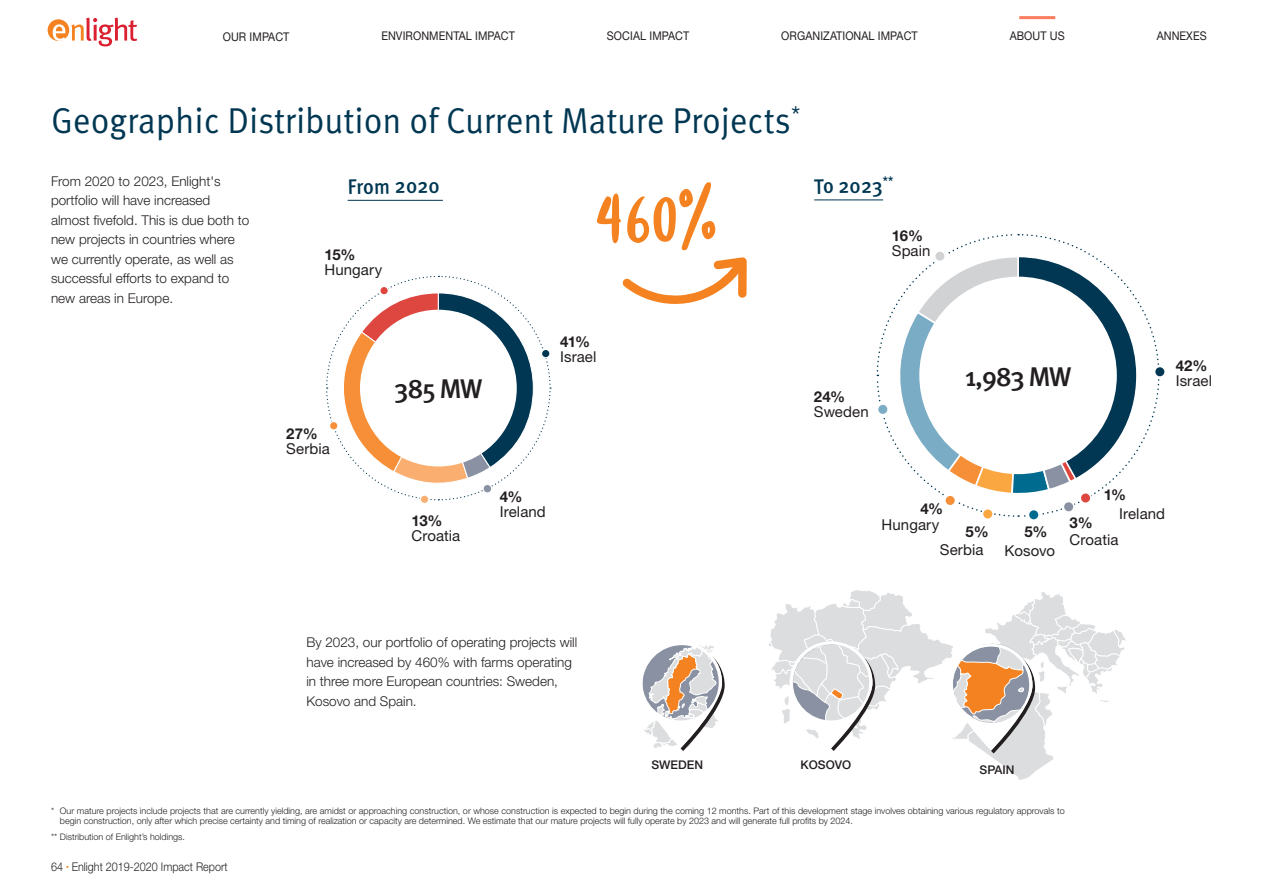
<style>
.page{position:relative;width:1263px;height:893px;background:#fff}
.page>*{position:absolute;margin:0;border:0;box-sizing:border-box;transform-origin:0 0}
.t1{font:55.8px "Blog Script";color:#f58220}
.t2{font:36px "Meta Pro Norm";color:#013752;scale:.95 1}
.t3{font:500 27px "Meta Pro";letter-spacing:-.05em;color:#231f20}
.t4{font:500 21px "Meta Pro";color:#013752;scale:.95 1}
.t5{font:15px "Helvetica Neue LT Std";letter-spacing:.005em;color:#231f20}
.t6{font:700 15px "Helvetica Neue LT Std";letter-spacing:-.025em;color:#231f20}
.t7{font:300 13.5px/19.5px "Helvetica Neue LT Std";color:#231f20}
.t8{font:12px "Helvetica Neue LT Std";letter-spacing:.01em;color:#231f20;scale:.9 1}
.t9{font:300 12px "Helvetica Neue LT Std";color:#231f20;scale:.9 1}
.t10{font:500 12px "Helvetica Neue LT Std";color:#231f20}
.t11{font:300 9px/10.5px "Helvetica Neue LT Std";color:#231f20}
.s1{font-size:6px;color:#f58220}
</style>
<div class="page">
<hr style="left:1019px;top:16px;width:36px;height:3px;background:#ff7d5e">
<div style="left:48px;top:19px;width:21px;height:22px;background:#f58220;border-radius:50%"></div>
<svg style="left:71px;top:18px;width:66px;height:28px"></svg>
<svg style="left:53px;top:24px;width:12px;height:17px"></svg>
<hr style="left:814px;top:200px;width:69px;height:1px;background:#013752">
<hr style="left:348px;top:200px;width:95px;height:1px;background:#013752">
<svg style="left:326px;top:275px;width:225px;height:226px"></svg>
<div style="left:360px;top:310px;width:157px;height:156px;background:#fff;border-radius:50%"></div>
<div style="left:541px;top:349px;width:9px;height:9px;background:#013752;border-radius:50%"></div>
<div style="left:541px;top:349px;width:10px;height:9px;border:1px solid #fff;border-radius:50%"></div>
<div style="left:483px;top:484px;width:9px;height:9px;background:#8991a2;border-radius:50%"></div>
<div style="left:483px;top:484px;width:9px;height:9px;border:1px solid #fff;border-radius:50%"></div>
<svg style="left:329px;top:421px;width:9px;height:9px"></svg>
<div style="left:329px;top:421px;width:10px;height:10px;border:1px solid #fff;border-radius:50%"></div>
<svg style="left:380px;top:286px;width:8px;height:9px"></svg>
<div style="left:379px;top:286px;width:10px;height:10px;border:1px solid #fff;border-radius:50%"></div>
<div style="left:420px;top:495px;width:9px;height:9px;background:#faaf71;border-radius:50%"></div>
<div style="left:420px;top:494px;width:9px;height:10px;border:1px solid #fff;border-radius:50%"></div>
<svg style="left:876px;top:233px;width:284px;height:284px"></svg>
<div style="left:934px;top:251px;width:11px;height:11px;background:#d1d2d4;border-radius:50%"></div>
<div style="left:934px;top:250px;width:12px;height:12px;border:2px solid #fff;border-radius:50%"></div>
<div style="left:982px;top:509px;width:11px;height:10px;background:#faa742;border-radius:50%"></div>
<div style="left:981px;top:508px;width:13px;height:12px;border:2px solid #fff;border-radius:50%"></div>
<div style="left:1028px;top:509px;width:11px;height:11px;background:#006a8f;border-radius:50%"></div>
<div style="left:1027px;top:509px;width:13px;height:12px;border:2px solid #fff;border-radius:50%"></div>
<div style="left:877px;top:404px;width:11px;height:11px;background:#7bacc5;border-radius:50%"></div>
<div style="left:877px;top:403px;width:12px;height:13px;border:2px solid #fff;border-radius:50%"></div>
<div style="left:945px;top:495px;width:10px;height:11px;background:#f68f37;border-radius:50%"></div>
<div style="left:944px;top:494px;width:12px;height:13px;border:2px solid #fff;border-radius:50%"></div>
<div style="left:1080px;top:493px;width:11px;height:10px;background:#de4640;border-radius:50%"></div>
<div style="left:1079px;top:492px;width:13px;height:12px;border:2px solid #fff;border-radius:50%"></div>
<div style="left:1154px;top:366px;width:11px;height:11px;background:#013752;border-radius:50%"></div>
<div style="left:1154px;top:366px;width:12px;height:12px;border:2px solid #fff;border-radius:50%"></div>
<div style="left:919px;top:277px;width:198px;height:197px;background:#fff;border-radius:50%"></div>
<div style="left:1063px;top:501px;width:11px;height:11px;background:#8991a2;border-radius:50%"></div>
<div style="left:1062px;top:501px;width:13px;height:12px;border:2px solid #fff;border-radius:50%"></div>
<svg style="left:623px;top:257px;width:124px;height:47px"></svg>
<svg style="left:642px;top:645px;width:83px;height:106px"></svg>
<svg style="left:769px;top:590px;width:357px;height:190px"></svg>
<p class="t8" style="left:223px;top:30px;width:76px">OUR IMPACT</p>
<p class="t8" style="left:381px;top:29px;width:150px">ENVIRONMENTAL IMPACT</p>
<p class="t8" style="left:607px;top:29px;width:93px">SOCIAL IMPACT</p>
<p class="t8" style="left:781px;top:29px;width:153px">ORGANIZATIONAL IMPACT</p>
<p class="t8" style="left:1010px;top:29px;width:63px">ABOUT US</p>
<p class="t8" style="left:1157px;top:29px;width:57px">ANNEXES</p>
<h2 class="t2" style="left:51px;top:94px;width:790px">Geographic Distribution of Current Mature Projects<sup>*</sup></h2>
<p class="t7" style="left:51px;top:171px;width:200px">From 2020 to 2023, Enlight's portfolio will have increased almost fivefold. This is due both to new projects in countries where we currently operate, as well as successful efforts to expand to new areas in Europe.</p>
<h3 class="t4" style="left:347px;top:170px;width:98px;rotate:-1deg">From 2020</h3>
<h1 class="t1" style="left:594px;top:186px;width:124px">460%</h1>
<h3 class="t6" style="left:324px;top:246px;width:32px">15%</h3>
<h3 class="t5" style="left:324px;top:261px;width:59px">Hungary</h3>
<h3 class="t6" style="left:286px;top:425px;width:33px">27%</h3>
<h3 class="t5" style="left:286px;top:440px;width:45px">Serbia</h3>
<h3 class="t3" style="left:394px;top:368px;width:90px">385 MW</h3>
<h3 class="t6" style="left:560px;top:332px;width:32px">41%</h3>
<h3 class="t5" style="left:560px;top:347px;width:38px">Israel</h3>
<h3 class="t6" style="left:411px;top:511px;width:33px">13%</h3>
<h3 class="t5" style="left:411px;top:526px;width:50px">Croatia</h3>
<h3 class="t6" style="left:500px;top:487px;width:24px">4%</h3>
<h3 class="t5" style="left:500px;top:503px;width:47px">Ireland</h3>
<h3 class="t4" style="left:814px;top:170px;width:85px;rotate:-1deg">To 2023<sup>**</sup></h3>
<h3 class="t6" style="left:892px;top:227px;width:33px">16%</h3>
<h3 class="t5" style="left:892px;top:242px;width:40px">Spain</h3>
<h3 class="t6" style="left:814px;top:388px;width:33px">24%</h3>
<h3 class="t5" style="left:814px;top:403px;width:56px">Sweden</h3>
<h3 class="t3" style="left:965px;top:355px;width:108px">1,983 MW</h3>
<h3 class="t6" style="left:1176px;top:356px;width:33px">42%</h3>
<h3 class="t5" style="left:1176px;top:371px;width:38px">Israel</h3>
<h3 class="t6" style="left:920px;top:499px;width:24px">4%</h3>
<h3 class="t5" style="left:882px;top:515px;width:59px">Hungary</h3>
<h3 class="t6" style="left:966px;top:522px;width:25px">5%</h3>
<h3 class="t6" style="left:1024px;top:522px;width:25px">5%</h3>
<h3 class="t5" style="left:940px;top:540px;width:45px">Serbia</h3>
<h3 class="t5" style="left:1004px;top:541px;width:52px">Kosovo</h3>
<h3 class="t6" style="left:1070px;top:513px;width:25px">3%</h3>
<h3 class="t6" style="left:1104px;top:485px;width:24px">1%</h3>
<h3 class="t5" style="left:1119px;top:505px;width:47px">Ireland</h3>
<h3 class="t5" style="left:1070px;top:531px;width:50px">Croatia</h3>
<p class="t7" style="left:306px;top:633px;width:272px">By 2023, our portfolio of operating projects will have increased by 460% with farms operating in three more European countries: Sweden, Kosovo and Spain.</p>
<h3 class="t10" style="left:651px;top:758px;width:53px">SWEDEN</h3>
<h3 class="t10" style="left:800px;top:758px;width:52px">KOSOVO</h3>
<h3 class="t10" style="left:980px;top:762px;width:36px">SPAIN</h3>
<p class="t11" style="left:60px;top:805px;width:1006px;text-indent:-9px">* Our mature projects include projects that are currently yielding, are amidst or approaching construction, or whose construction is expected to begin during the coming 12 months. Part of this development stage involves obtaining various regulatory approvals to begin construction, only after which precise certainty and timing of realization or capacity are determined. We estimate that our mature projects will fully operate by 2023 and will generate full profits by 2024.</p>
<p class="t11" style="left:51px;top:831px;width:135px">** Distribution of Enlight’s holdings.</p>
<h3 class="t9" style="left:51px;top:859px;width:198px">64 <span class="s1">•</span> Enlight 2019-2020 Impact Report</h3>
</div>
